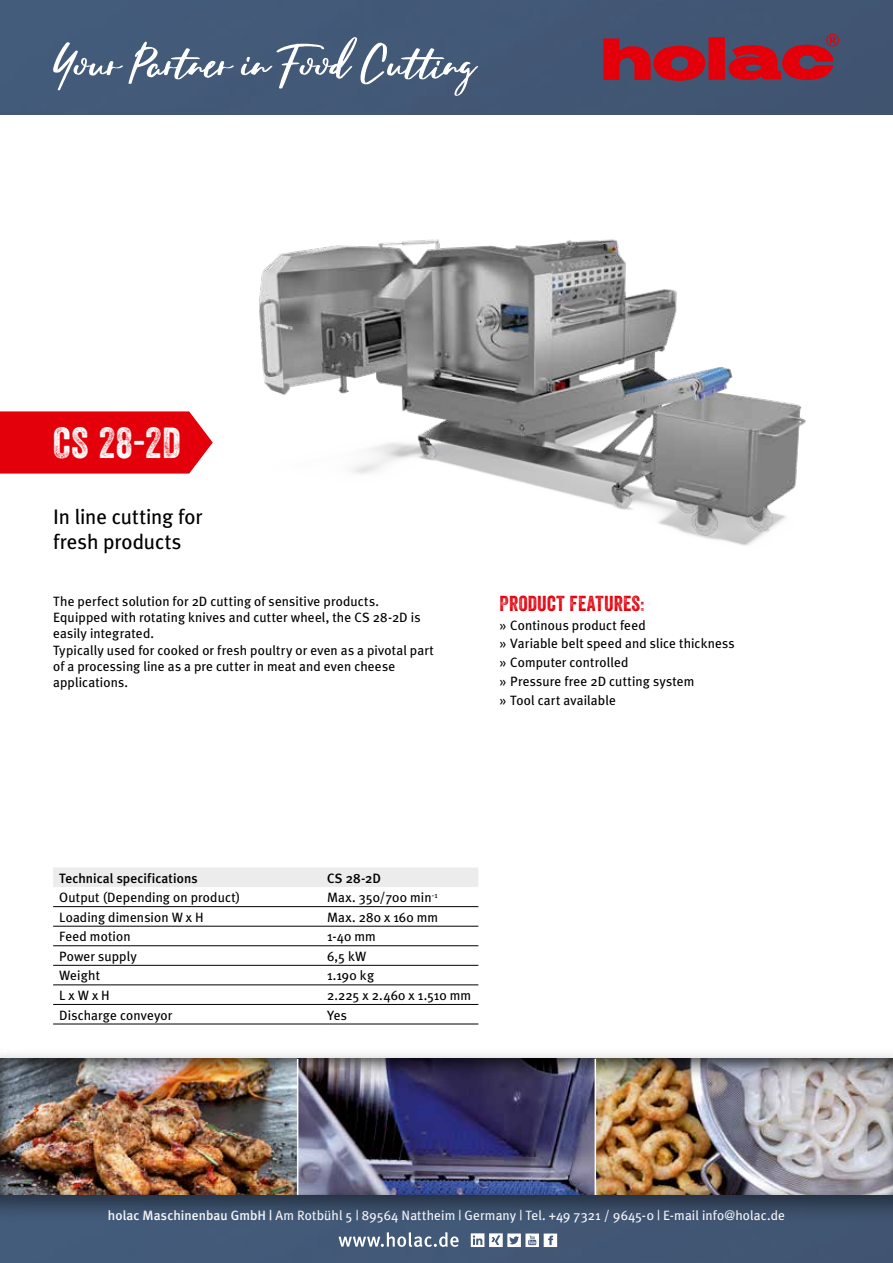
<style>
.page{position:relative;width:893px;height:1263px;background:#fff}
.page>*{position:absolute;margin:0;border:0;box-sizing:border-box;transform-origin:0 0}
.t1{font:42.15px "Veneer Two";color:#fff}
.t2{font:21px/25.2px "Meta Plus";letter-spacing:-.005em;color:#000}
.t3{font:21px "Veneer Two";letter-spacing:.01em;color:#e3000b}
.t4{font:13.5px/16.2px "Meta Plus";letter-spacing:.01em;color:#000}
.t5{font:13.5px "Meta Plus";letter-spacing:.005em;color:#fff}
.t6{font:500 13.5px "Meta Plus";letter-spacing:.005em;color:#000}
.s1{font-weight:500}
</style>
<div class="page">
<div style="left:0;top:0;width:893px;height:115px;background:#425876"></div>
<div style="left:0;top:1224px;width:893px;height:39px;background:#425977"></div>
<svg style="left:53px;top:42px;width:181px;height:48px;background:#63768f"></svg>
<svg style="left:241px;top:37px;width:237px;height:59px;background:#5e718b"></svg>
<div style="left:708px;top:37px;width:17px;height:43px;background:#e3000b"></div>
<svg style="left:728px;top:34px;width:111px;height:46px;background:#94293d"></svg>
<svg style="left:603px;top:38px;width:102px;height:43px;background:#a12235"></svg>
<svg style="left:339px;top:1232px;width:120px;height:15px"></svg>
<svg style="left:471px;top:1233px;width:86px;height:14px"></svg>
<div style="left:0;top:1047px;width:893px;height:177px;background:#000;opacity:.5"></div>
<div style="left:0;top:1057px;width:893px;height:140px;background:#000;opacity:.75"></div>
<svg style="left:0;top:411px;width:213px;height:63px;background:#e4101a"></svg>
<hr style="left:595px;top:1059px;width:1px;height:136px;background:#fff">
<hr style="left:297px;top:1059px;width:1px;height:136px;background:#fff">
<img style="left:259px;top:239px;width:547px;height:307px">
<div style="left:53px;top:868px;width:425px;height:19px;background:#ececec"></div>
<hr style="left:53px;top:906px;width:268px;height:1px;background:#000">
<hr style="left:321px;top:906px;width:157px;height:1px;background:#000">
<hr style="left:53px;top:926px;width:268px;height:1px;background:#000">
<hr style="left:321px;top:926px;width:157px;height:1px;background:#000">
<hr style="left:53px;top:945px;width:268px;height:1px;background:#000">
<hr style="left:321px;top:945px;width:157px;height:1px;background:#000">
<hr style="left:53px;top:965px;width:268px;height:1px;background:#000">
<hr style="left:321px;top:965px;width:157px;height:1px;background:#000">
<hr style="left:53px;top:985px;width:268px;height:1px;background:#000">
<hr style="left:321px;top:985px;width:157px;height:1px;background:#000">
<hr style="left:53px;top:1004px;width:268px;height:1px;background:#000">
<hr style="left:321px;top:1004px;width:157px;height:1px;background:#000">
<hr style="left:53px;top:1024px;width:268px;height:1px;background:#000">
<hr style="left:321px;top:1024px;width:157px;height:1px;background:#000">
<h1 class="t1" style="left:53px;top:417px;width:129px">CS 28-2D</h1>
<h2 class="t2" style="left:53px;top:503px;width:151px">In line cutting for fresh products</h2>
<p class="t4" style="left:53px;top:593px;width:382px">The perfect solution for 2D cutting of sensitive products.<br>Equipped with rotating knives and cutter wheel, the CS 28-2D is easily integrated.<br>Typically used for cooked or fresh poultry or even as a pivotal part of a processing line as a pre cutter in meat and even cheese applications.</p>
<h2 class="t3" style="left:500px;top:590px;width:146px">PRODUCT FEATURES:</h2>
<p class="t4" style="left:500px;top:615px;width:237px;line-height:18.8px">» Continous product feed<br>» Variable belt speed and slice thickness » Computer controlled<br>» Pressure free 2D cutting system<br>» Tool cart available</p>
<p class="t6" style="left:59px;top:870px;width:140px">Technical specifications</p>
<p class="t6" style="left:327px;top:870px;width:55px">CS 28-2D</p>
<p class="t4" style="left:59px;top:889px;width:183px">Output (Depending on product)</p>
<p class="t4" style="left:327px;top:889px;width:112px">Max. 350/700 min<sup>-1</sup></p>
<p class="t4" style="left:59px;top:909px;width:146px">Loading dimension W x H</p>
<p class="t4" style="left:327px;top:909px;width:113px">Max. 280 x 160 mm</p>
<p class="t4" style="left:59px;top:928px;width:73px">Feed motion</p>
<p class="t4" style="left:327px;top:928px;width:50px">1-40 mm</p>
<p class="t4" style="left:59px;top:948px;width:79px">Power supply</p>
<p class="t4" style="left:327px;top:948px;width:41px">6,5 kW</p>
<p class="t4" style="left:59px;top:967px;width:42px">Weight</p>
<p class="t4" style="left:327px;top:967px;width:49px">1.190 kg</p>
<p class="t4" style="left:59px;top:987px;width:52px">L x W x H</p>
<p class="t4" style="left:327px;top:987px;width:146px">2.225 x 2.460 x 1.510 mm</p>
<p class="t4" style="left:59px;top:1007px;width:115px">Discharge conveyor</p>
<p class="t4" style="left:327px;top:1007px;width:21px">Yes</p>
<p class="t5" style="left:108px;top:1207px;width:679px"><span class="s1">holac Maschinenbau GmbH |</span> Am Rotbühl 5 | 89564 Nattheim | Germany | Tel. +49 7321 / 9645-0 | E-mail info@holac.de</p>
</div>
